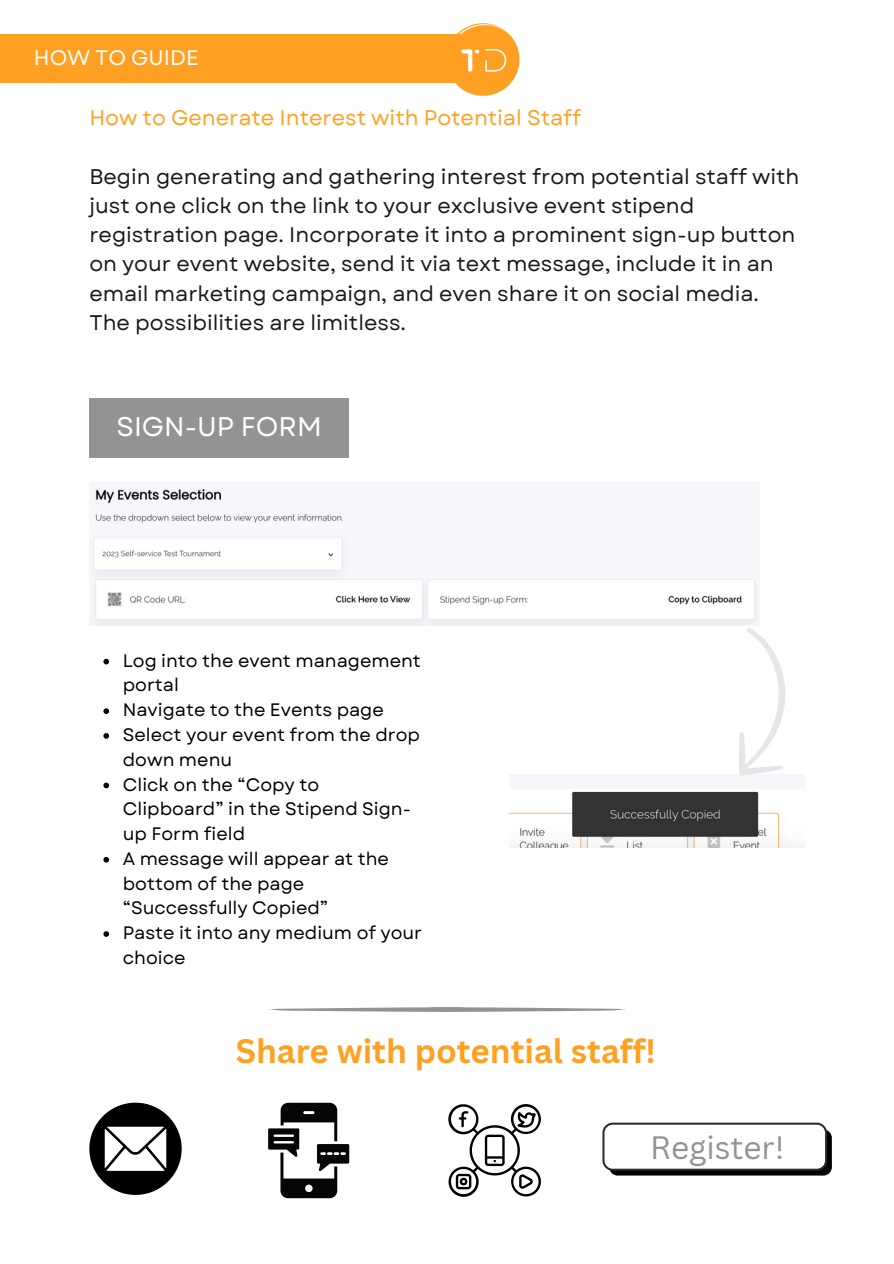
<style>
.page{position:relative;width:894px;height:1264px;background:#fff}
.page>*{position:absolute;margin:0;border:0;box-sizing:border-box;transform-origin:0 0}
.t1{font:700 33px "Canva Sans";color:#ffa022}
.t2{font:31.5px "Canva Sans";color:#939393}
.t3{font:27px "Garet";color:#fff}
.t4{font:21.15px/29.2px "Garet";color:#1a1a1a}
.t5{font:21.15px "Garet";color:#ffa022}
.t6{font:21px "Garet";color:#fff}
.t7{font:18px/24.8px "Garet";color:#000}
</style>
<div class="page">
<div style="left:0;top:35px;width:482px;height:48px;background:#ffa022"></div>
<img style="left:411px;top:23px;width:109px;height:73px">
<div style="left:89px;top:398px;width:260px;height:59px;background:#939393"></div>
<img style="left:89px;top:488px;width:670px;height:137px">
<img style="left:509px;top:791px;width:295px;height:56px">
<svg style="left:675px;top:625px;width:129px;height:168px"></svg>
<svg style="left:89px;top:1102px;width:93px;height:92px"></svg>
<svg style="left:268px;top:1102px;width:81px;height:96px"></svg>
<svg style="left:448px;top:1104px;width:92px;height:92px"></svg>
<div style="left:609px;top:1129px;width:222px;height:46px;background:linear-gradient(to right,#000,#000);border-radius:8px"></div>
<svg style="left:602px;top:1122px;width:224px;height:48px"></svg>
<svg style="left:269px;top:1007px;width:356px;height:4px"></svg>
<svg style="left:103px;top:658px;width:6px;height:6px"></svg>
<svg style="left:103px;top:708px;width:6px;height:6px"></svg>
<svg style="left:103px;top:733px;width:6px;height:5px"></svg>
<svg style="left:103px;top:782px;width:6px;height:6px"></svg>
<svg style="left:103px;top:856px;width:6px;height:6px"></svg>
<svg style="left:103px;top:931px;width:6px;height:5px"></svg>
<p class="t6" style="left:34px;top:42px;width:166px">HOW TO GUIDE</p>
<p class="t5" style="left:89px;top:102px;width:493px">How to Generate Interest with Potential Staff</p>
<p class="t4" style="left:89px;top:162px;width:711px">Begin generating and gathering interest from potential staff with just one click on the link to your exclusive event stipend registration page. Incorporate it into a prominent sign-up button on your event website, send it via text message, include it in an email marketing campaign, and even share it on social media.<br>The possibilities are limitless.</p>
<p class="t3" style="left:116px;top:407px;width:207px">SIGN-UP FORM</p>
<h5 class="t7" style="left:123px;top:648px;width:299px">Log into the event management portal</h5>
<h3 class="t7" style="left:123px;top:697px;width:262px">Navigate to the Events page</h3>
<p class="t7" style="left:123px;top:722px;width:298px">Select your event from the drop down menu</p>
<p class="t7" style="left:123px;top:772px;width:290px">Click on the “Copy to<br>Clipboard” in the Stipend Sign&shy;up Form field</p>
<p class="t7" style="left:123px;top:846px;width:267px">A message will appear at the bottom of the page “Successfully Copied”</p>
<p class="t7" style="left:123px;top:920px;width:301px">Paste it into any medium of your choice</p>
<p class="t1" style="left:236px;top:1028px;width:421px">Share with potential staff!</p>
<p class="t2" style="left:650px;top:1124px;width:136px">Register!</p>
</div>
